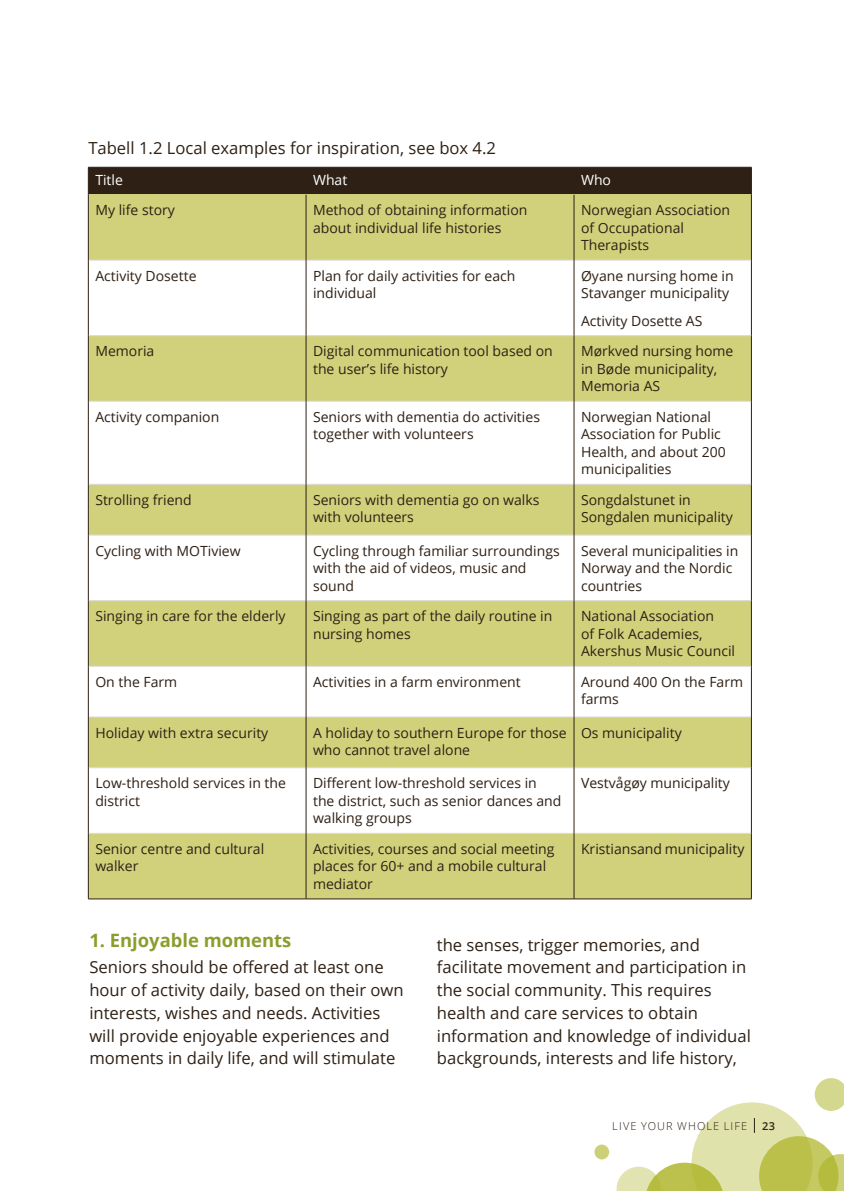
<style>
.page{position:relative;width:844px;height:1191px;background:#fff}
.page>*{position:absolute;margin:0;border:0;box-sizing:border-box;transform-origin:0 0}
.t1{font:700 18.38px "Open Sans";color:#8c9d2d}
.brød{font:16.62px/22.8px "Open Sans";color:#2e2014}
.Tabelltekst{font:14px/17.5px "Open Sans";color:#2e2014}
.Tabelltekst-2{font:14px "Open Sans";color:#fff}
.t2{font:300 10.85px "Open Sans";letter-spacing:.105em;color:#2e2014}
.t3{font:600 10.85px "Open Sans";color:#2e2014}
</style>
<div class="page">
<svg style="left:594px;top:1144px;width:15px;height:15px"></svg>
<svg style="left:616px;top:1078px;width:227px;height:113px"></svg>
<svg style="left:89px;top:195px;width:662px;height:703px;fill:#d1d17c"></svg>
<hr style="left:88px;top:194px;width:218px;height:1px;background:#d1d17c">
<hr style="left:306px;top:194px;width:268px;height:1px;background:#d1d17c">
<hr style="left:574px;top:194px;width:177px;height:1px;background:#d1d17c">
<hr style="left:88px;top:260px;width:218px;height:1px;background:#dadada">
<hr style="left:306px;top:260px;width:267px;height:1px;background:#dadada">
<hr style="left:574px;top:260px;width:177px;height:1px;background:#dadada">
<hr style="left:88px;top:335px;width:218px;height:1px;background:#dadada">
<hr style="left:306px;top:335px;width:267px;height:1px;background:#dadada">
<hr style="left:574px;top:335px;width:177px;height:1px;background:#dadada">
<hr style="left:88px;top:401px;width:218px;height:1px;background:#dadada">
<hr style="left:306px;top:401px;width:267px;height:1px;background:#dadada">
<hr style="left:574px;top:401px;width:177px;height:1px;background:#dadada">
<hr style="left:88px;top:484px;width:218px;height:1px;background:#dadada">
<hr style="left:306px;top:484px;width:267px;height:1px;background:#dadada">
<hr style="left:574px;top:484px;width:177px;height:1px;background:#dadada">
<hr style="left:88px;top:535px;width:218px;height:1px;background:#dadada">
<hr style="left:306px;top:535px;width:267px;height:1px;background:#dadada">
<hr style="left:574px;top:535px;width:177px;height:1px;background:#dadada">
<hr style="left:88px;top:600px;width:218px;height:1px;background:#dadada">
<hr style="left:306px;top:600px;width:267px;height:1px;background:#dadada">
<hr style="left:574px;top:600px;width:177px;height:1px;background:#dadada">
<hr style="left:88px;top:666px;width:218px;height:1px;background:#dadada">
<hr style="left:306px;top:666px;width:267px;height:1px;background:#dadada">
<hr style="left:574px;top:666px;width:177px;height:1px;background:#dadada">
<hr style="left:88px;top:716px;width:218px;height:1px;background:#dadada">
<hr style="left:306px;top:716px;width:267px;height:1px;background:#dadada">
<hr style="left:574px;top:716px;width:177px;height:1px;background:#dadada">
<hr style="left:88px;top:767px;width:218px;height:1px;background:#dadada">
<hr style="left:306px;top:767px;width:267px;height:1px;background:#dadada">
<hr style="left:574px;top:767px;width:177px;height:1px;background:#dadada">
<hr style="left:88px;top:833px;width:218px;height:1px;background:#dadada">
<hr style="left:306px;top:833px;width:267px;height:1px;background:#dadada">
<hr style="left:574px;top:833px;width:177px;height:1px;background:#dadada">
<div style="left:88px;top:167px;width:664px;height:27px;background:#2e2014"></div>
<hr style="left:88px;top:194px;width:1px;height:66px;background:#2e2014">
<hr style="left:751px;top:194px;width:1px;height:66px;background:#2e2014">
<hr style="left:88px;top:260px;width:1px;height:76px;background:#2e2014">
<hr style="left:751px;top:260px;width:1px;height:76px;background:#2e2014">
<hr style="left:88px;top:336px;width:1px;height:65px;background:#2e2014">
<hr style="left:751px;top:336px;width:1px;height:65px;background:#2e2014">
<hr style="left:88px;top:401px;width:1px;height:83px;background:#2e2014">
<hr style="left:751px;top:401px;width:1px;height:83px;background:#2e2014">
<hr style="left:88px;top:484px;width:1px;height:51px;background:#2e2014">
<hr style="left:751px;top:484px;width:1px;height:51px;background:#2e2014">
<hr style="left:88px;top:535px;width:1px;height:65px;background:#2e2014">
<hr style="left:751px;top:535px;width:1px;height:65px;background:#2e2014">
<hr style="left:88px;top:600px;width:1px;height:66px;background:#2e2014">
<hr style="left:751px;top:600px;width:1px;height:66px;background:#2e2014">
<hr style="left:88px;top:666px;width:1px;height:51px;background:#2e2014">
<hr style="left:751px;top:666px;width:1px;height:51px;background:#2e2014">
<hr style="left:88px;top:717px;width:1px;height:50px;background:#2e2014">
<hr style="left:751px;top:717px;width:1px;height:50px;background:#2e2014">
<hr style="left:88px;top:767px;width:1px;height:66px;background:#2e2014">
<hr style="left:751px;top:767px;width:1px;height:66px;background:#2e2014">
<hr style="left:88px;top:833px;width:1px;height:65px;background:#2e2014">
<hr style="left:751px;top:833px;width:1px;height:65px;background:#2e2014">
<hr style="left:88px;top:898px;width:218px;height:1px;background:#2e2014">
<hr style="left:306px;top:898px;width:268px;height:1px;background:#2e2014">
<hr style="left:574px;top:898px;width:177px;height:1px;background:#2e2014">
<hr style="left:306px;top:195px;width:1px;height:65px;background:#2e2014">
<hr style="left:573px;top:195px;width:1px;height:65px;background:#2e2014">
<hr style="left:306px;top:260px;width:1px;height:76px;background:#2e2014">
<hr style="left:573px;top:260px;width:1px;height:76px;background:#2e2014">
<hr style="left:306px;top:336px;width:1px;height:65px;background:#2e2014">
<hr style="left:573px;top:336px;width:1px;height:65px;background:#2e2014">
<hr style="left:306px;top:401px;width:1px;height:83px;background:#2e2014">
<hr style="left:573px;top:401px;width:1px;height:83px;background:#2e2014">
<hr style="left:306px;top:484px;width:1px;height:51px;background:#2e2014">
<hr style="left:573px;top:484px;width:1px;height:51px;background:#2e2014">
<hr style="left:306px;top:535px;width:1px;height:65px;background:#2e2014">
<hr style="left:573px;top:535px;width:1px;height:65px;background:#2e2014">
<hr style="left:306px;top:600px;width:1px;height:66px;background:#2e2014">
<hr style="left:573px;top:600px;width:1px;height:66px;background:#2e2014">
<hr style="left:306px;top:666px;width:1px;height:51px;background:#2e2014">
<hr style="left:573px;top:666px;width:1px;height:51px;background:#2e2014">
<hr style="left:306px;top:717px;width:1px;height:50px;background:#2e2014">
<hr style="left:573px;top:717px;width:1px;height:50px;background:#2e2014">
<hr style="left:306px;top:767px;width:1px;height:66px;background:#2e2014">
<hr style="left:573px;top:767px;width:1px;height:66px;background:#2e2014">
<hr style="left:306px;top:833px;width:1px;height:65px;background:#2e2014">
<hr style="left:573px;top:833px;width:1px;height:65px;background:#2e2014">
<p class="brød" style="left:88px;top:136px;width:409px">Tabell 1.2 Local examples for inspiration, see box 4.2</p>
<p class="Tabelltekst-2" style="left:95px;top:170px;width:29px">Title</p>
<p class="Tabelltekst-2" style="left:313px;top:170px;width:36px">What</p>
<p class="Tabelltekst-2" style="left:581px;top:170px;width:32px">Who</p>
<p class="Tabelltekst" style="left:95px;top:201px;width:81px">My life story</p>
<p class="Tabelltekst" style="left:313px;top:201px;width:216px">Method of obtaining information about individual life histories</p>
<p class="Tabelltekst" style="left:581px;top:201px;width:150px">Norwegian Association of Occupational<br>Therapists</p>
<p class="Tabelltekst" style="left:95px;top:266px;width:103px">Activity Dosette</p>
<p class="Tabelltekst" style="left:313px;top:266px;width:204px">Plan for daily activities for each individual</p>
<p class="Tabelltekst" style="left:581px;top:266px;width:154px">Øyane nursing home in<br>Stavanger municipality</p>
<p class="Tabelltekst" style="left:581px;top:311px;width:123px">Activity Dosette AS</p>
<p class="Tabelltekst" style="left:95px;top:342px;width:61px">Memoria</p>
<p class="Tabelltekst" style="left:313px;top:342px;width:241px">Digital communication tool based on the user’s life history</p>
<p class="Tabelltekst" style="left:581px;top:342px;width:154px">Mørkved nursing home in Bøde municipality,<br>Memoria AS</p>
<p class="Tabelltekst" style="left:95px;top:407px;width:125px">Activity companion</p>
<p class="Tabelltekst" style="left:313px;top:407px;width:228px">Seniors with dementia do activities together with volunteers</p>
<p class="Tabelltekst" style="left:581px;top:407px;width:146px">Norwegian National<br>Association for Public<br>Health, and about 200 municipalities</p>
<p class="Tabelltekst" style="left:95px;top:491px;width:98px">Strolling friend</p>
<p class="Tabelltekst" style="left:313px;top:491px;width:228px">Seniors with dementia go on walks with volunteers</p>
<p class="Tabelltekst" style="left:581px;top:491px;width:153px">Songdalstunet in<br>Songdalen municipality</p>
<p class="Tabelltekst" style="left:95px;top:541px;width:147px">Cycling with MOTiview</p>
<p class="Tabelltekst" style="left:313px;top:541px;width:248px">Cycling through familiar surroundings with the aid of videos, music and sound</p>
<p class="Tabelltekst" style="left:581px;top:541px;width:159px">Several municipalities in<br>Norway and the Nordic countries</p>
<p class="Tabelltekst" style="left:95px;top:607px;width:192px">Singing in care for the elderly</p>
<p class="Tabelltekst" style="left:313px;top:607px;width:241px">Singing as part of the daily routine in nursing homes</p>
<p class="Tabelltekst" style="left:581px;top:607px;width:155px">National Association<br>of Folk Academies,<br>Akershus Music Council</p>
<p class="Tabelltekst" style="left:95px;top:672px;width:83px">On the Farm</p>
<p class="Tabelltekst" style="left:313px;top:672px;width:209px">Activities in a farm environment</p>
<p class="Tabelltekst" style="left:581px;top:672px;width:164px">Around 400 On the Farm farms</p>
<p class="Tabelltekst" style="left:95px;top:723px;width:174px">Holiday with extra security</p>
<p class="Tabelltekst" style="left:313px;top:723px;width:255px">A holiday to southern Europe for those who cannot travel alone</p>
<p class="Tabelltekst" style="left:581px;top:723px;width:102px">Os municipality</p>
<p class="Tabelltekst" style="left:95px;top:774px;width:192px">Low-threshold services in the district</p>
<p class="Tabelltekst" style="left:313px;top:774px;width:250px">Different low-threshold services in the district, such as senior dances and walking groups</p>
<p class="Tabelltekst" style="left:581px;top:774px;width:150px">Vestvågøy municipality</p>
<p class="Tabelltekst" style="left:95px;top:839px;width:170px">Senior centre and cultural walker</p>
<p class="Tabelltekst" style="left:313px;top:839px;width:243px">Activities, courses and social meeting places for 60+ and a mobile cultural mediator</p>
<p class="Tabelltekst" style="left:581px;top:839px;width:165px">Kristiansand municipality</p>
<h3 class="t1" style="left:89px;top:927px;width:203px">1. Enjoyable moments</h3>
<p class="brød" style="left:89px;top:955px;width:316px">Seniors should be offered at least one hour of activity daily, based on their own interests, wishes and needs. Activities will provide enjoyable experiences and moments in daily life, and will stimulate</p>
<p class="brød" style="left:437px;top:932px;width:315px">the senses, trigger memories, and facilitate movement and participation in the social community. This requires health and care services to obtain information and knowledge of individual backgrounds, interests and life history,</p>
<p class="t2" style="left:612px;top:1118px;width:136px">LIVE YOUR WHOLE LIFE</p>
<p class="t3" style="left:761px;top:1118px;width:15px">23</p>
</div>
